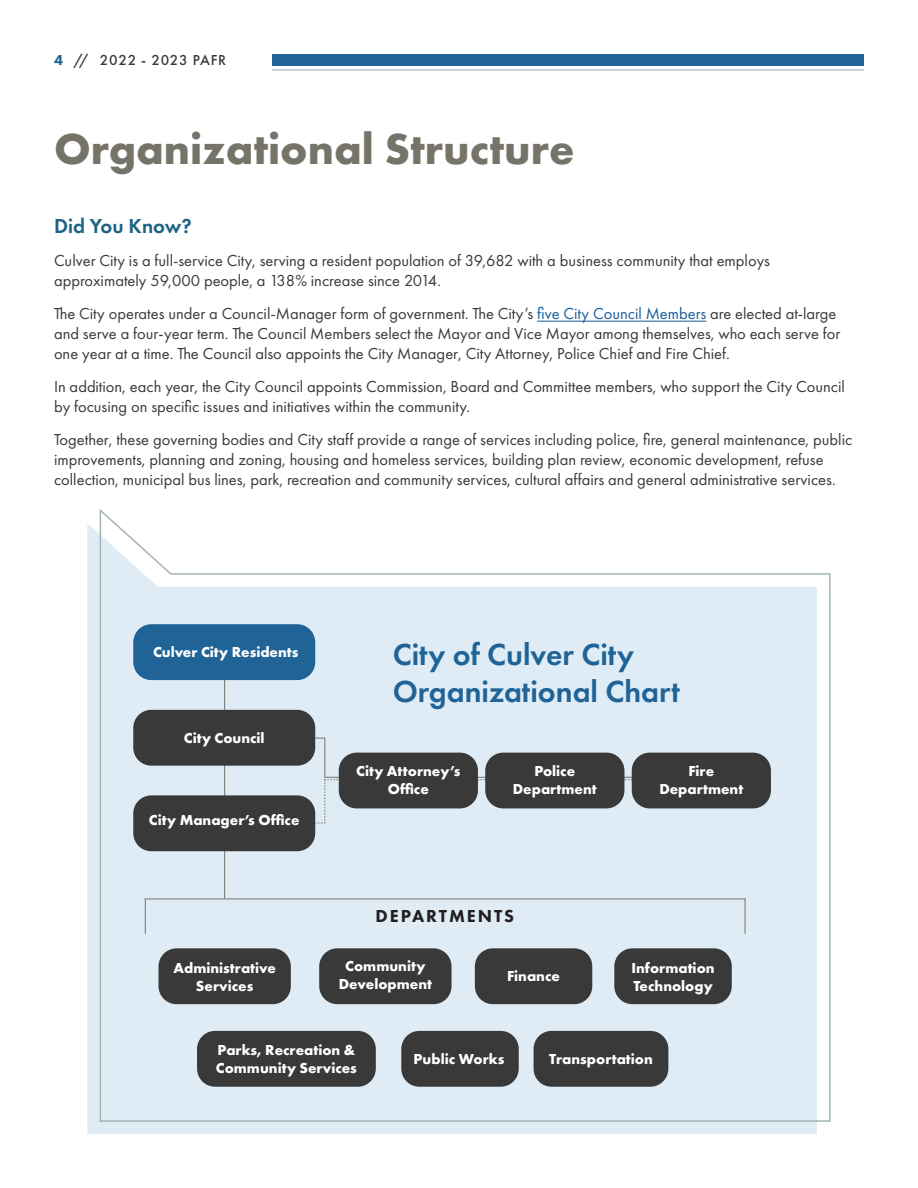
<style>
.page{position:relative;width:918px;height:1188px;background:#fff}
.page>*{position:absolute;margin:0;border:0;box-sizing:border-box;transform-origin:0 0}
.t1{font:700 45px "Futura PT";color:#767469}
.t2{font:600 31.5px "Futura PT";color:#1f6397}
.Sub-Header{font:600 21px "Futura PT";color:#1c6484}
.t3{font:800 18px "Futura PT";letter-spacing:.11em;color:#231f20}
.Body{font:16.5px/19.8px "Futura PT";color:#383938}
.t4{font:700 15px/18px "Futura PT";color:#fff;text-align:center}
.t5{font:500 15px "Futura PT";letter-spacing:.05em;color:#383938}
.s1{font-weight:800;color:#1f6397}
.s2{color:#175d9e}
</style>
<div class="page">
<div style="left:272px;top:54px;width:592px;height:11px;background:#1f6397"></div>
<hr style="left:272px;top:69px;width:592px;height:1px;background:#a4b3b3">
<svg style="left:87px;top:524px;width:730px;height:610px;background:#e0ecf5"></svg>
<svg style="left:99px;top:509px;width:732px;height:614px"></svg>
<hr style="left:224px;top:676px;width:1px;height:223px;background:#767469">
<div style="left:197px;top:1031px;width:179px;height:56px;background:#383938;border-radius:18px"></div>
<div style="left:401px;top:1031px;width:118px;height:56px;background:#383938;border-radius:18px"></div>
<div style="left:475px;top:948px;width:117px;height:56px;background:#383938;border-radius:18px"></div>
<div style="left:319px;top:948px;width:133px;height:56px;background:#383938;border-radius:18px"></div>
<div style="left:159px;top:948px;width:132px;height:56px;background:#383938;border-radius:18px"></div>
<div style="left:614px;top:948px;width:118px;height:56px;background:#383938;border-radius:18px"></div>
<div style="left:534px;top:1031px;width:134px;height:56px;background:#383938;border-radius:18px"></div>
<div style="left:133px;top:795px;width:182px;height:56px;background:#383938;border-radius:18px"></div>
<div style="left:133px;top:710px;width:182px;height:56px;background:#383938;border-radius:18px"></div>
<div style="left:133px;top:624px;width:182px;height:56px;background:#1f6397;border-radius:18px"></div>
<div style="left:632px;top:753px;width:139px;height:55px;background:#383938;border-radius:18px"></div>
<hr style="left:145px;top:899px;width:1px;height:35px;background:#767469">
<hr style="left:145px;top:899px;width:600px;height:1px;background:#767469">
<hr style="left:745px;top:899px;width:1px;height:35px;background:#767469">
<svg style="left:314px;top:737px;width:342px;height:87px;background:#83898d"></svg>
<hr style="left:537px;top:321px;width:169px;height:1px;background:#175d9e">
<p class="t5" style="left:54px;top:51px;width:174px"><span class="s1">4</span> // 2022 - 2023 PAFR</p>
<p class="t1" style="left:54px;top:120px;width:522px">Organizational Structure</p>
<p class="Sub-Header" style="left:54px;top:213px;width:139px">Did You Know?</p>
<p class="Body" style="left:54px;top:251px;width:717px">Culver City is a full-service City, serving a resident population of 39,682 with a business community that employs approximately 59,000 people, a 138% increase since 2014.</p>
<p class="Body" style="left:54px;top:304px;width:788px">The City operates under a Council-Manager form of government. The City’s <span class="s2">five City Council Members</span> are elected at-large and serve a four-year term. The Council Members select the Mayor and Vice Mayor among themselves, who each serve for one year at a time. The Council also appoints the City Manager, City Attorney, Police Chief and Fire Chief.</p>
<p class="Body" style="left:54px;top:377px;width:793px">In addition, each year, the City Council appoints Commission, Board and Committee members, who support the City Council by focusing on specific issues and initiatives within the community.</p>
<p class="Body" style="left:54px;top:430px;width:800px">Together, these governing bodies and City staff provide a range of services including police, fire, general maintenance, public improvements, planning and zoning, housing and homeless services, building plan review, economic development, refuse collection, municipal bus lines, park, recreation and community services, cultural affairs and general administrative services.</p>
<p class="t4" style="left:153px;top:643px;width:147px">Culver City Residents</p>
<p class="t4" style="left:184px;top:728px;width:82px">City Council</p>
<p class="t4" style="left:149px;top:811px;width:152px">City Manager’s Office</p>
<p class="t2" style="left:393px;top:634px;width:243px">City of Culver City</p>
<p class="t2" style="left:393px;top:672px;width:289px">Organizational Chart</p>
<p class="t4" style="left:356px;top:761px;width:106px">City Attorney’s<br>Office</p>
<p class="t4" style="left:513px;top:761px;width:85px">Police<br>Department</p>
<p class="t4" style="left:688px;top:761px;width:27px">Fire</p>
<p class="t4" style="left:659px;top:779px;width:85px">Department</p>
<p class="t3" style="left:376px;top:905px;width:140px">DEPARTMENTS</p>
<p class="t4" style="left:173px;top:958px;width:104px">Administrative<br>Services</p>
<p class="t4" style="left:339px;top:956px;width:95px">Community<br>Development</p>
<p class="t4" style="left:507px;top:967px;width:54px">Finance</p>
<p class="t4" style="left:631px;top:958px;width:85px;text-align:left">Information<br>Technology</p>
<p class="t4" style="left:216px;top:1041px;width:143px;text-align:left">Parks, Recreation &amp;<br>Community Services</p>
<p class="t4" style="left:414px;top:1049px;width:92px">Public Works</p>
<p class="t4" style="left:549px;top:1049px;width:105px">Transportation</p>
</div>
